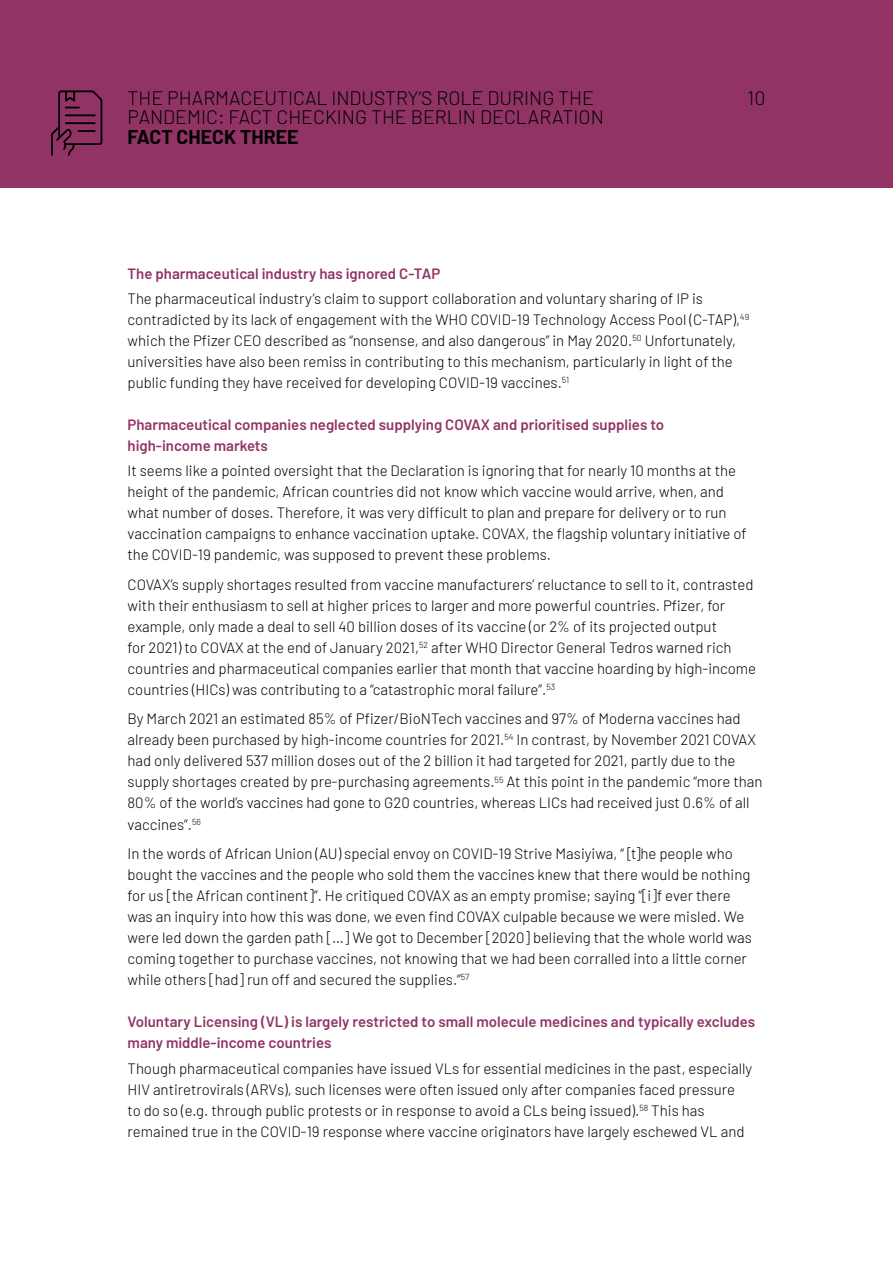
<style>
.page{position:relative;width:893px;height:1263px;background:#fff}
.page>*{position:absolute;margin:0;border:0;box-sizing:border-box;transform-origin:0 0}
.t1{font:300 19.5px "Barlow";color:#000}
.t2{font:700 19.5px "Barlow";color:#000}
.t3{font:300 15px/21px "Barlow";color:#000}
.t4{font:600 15px/21px "Barlow";color:#913465}
</style>
<div class="page">
<div style="left:0;top:0;width:893px;height:187px;background:#913465"></div>
<svg style="left:51px;top:90px;width:52px;height:66px"></svg>
<h1 class="t1" style="left:128px;top:84px;width:468px">THE PHARMACEUTICAL INDUSTRY’S ROLE DURING THE</h1>
<h1 class="t1" style="left:748px;top:84px;width:19px">10</h1>
<h1 class="t1" style="left:128px;top:103px;width:478px">PANDEMIC: FACT CHECKING THE BERLIN DECLARATION</h1>
<h1 class="t2" style="left:128px;top:122px;width:172px">FACT CHECK THREE</h1>
<p class="t4" style="left:128px;top:263px;width:314px">The pharmaceutical industry has ignored C-TAP</p>
<p class="t3" style="left:128px;top:287px;width:623px">The pharmaceutical industry’s claim to support collaboration and voluntary sharing of IP is contradicted by its lack of engagement with the WHO COVID-19 Technology Access Pool (C-TAP),<sup>49 </sup>which the Pfizer CEO described as “nonsense, and also dangerous” in May 2020.<sup>50</sup> Unfortunately, universities have also been remiss in contributing to this mechanism, particularly in light of the public funding they have received for developing COVID-19 vaccines.<sup>51</sup></p>
<p class="t4" style="left:128px;top:414px;width:538px">Pharmaceutical companies neglected supplying COVAX and prioritised supplies to high-income markets</p>
<p class="t3" style="left:128px;top:459px;width:621px">It seems like a pointed oversight that the Declaration is ignoring that for nearly 10 months at the height of the pandemic, African countries did not know which vaccine would arrive, when, and what number of doses. Therefore, it was very difficult to plan and prepare for delivery or to run vaccination campaigns to enhance vaccination uptake. COVAX, the flagship voluntary initiative of the COVID-19 pandemic, was supposed to prevent these problems.</p>
<p class="t3" style="left:128px;top:573px;width:630px">COVAX’s supply shortages resulted from vaccine manufacturers’ reluctance to sell to it, contrasted with their enthusiasm to sell at higher prices to larger and more powerful countries. Pfizer, for example, only made a deal to sell 40 billion doses of its vaccine (or 2% of its projected output<br>for 2021) to COVAX at the end of January 2021,<sup>52</sup> after WHO Director General Tedros warned rich countries and pharmaceutical companies earlier that month that vaccine hoarding by high-income countries (HICs) was contributing to a “catastrophic moral failure”.<sup>53</sup></p>
<p class="t3" style="left:128px;top:707px;width:636px">By March 2021 an estimated 85% of Pfizer/BioNTech vaccines and 97% of Moderna vaccines had already been purchased by high-income countries for 2021.<sup>54</sup> In contrast, by November 2021 COVAX had only delivered 537 million doses out of the 2 billion it had targeted for 2021, partly due to the supply shortages created by pre-purchasing agreements.<sup>55</sup> At this point in the pandemic “more than 80% of the world’s vaccines had gone to G20 countries, whereas LICs had received just 0.6% of all vaccines”.<sup>56</sup></p>
<p class="t3" style="left:128px;top:842px;width:626px">In the words of African Union (AU) special envoy on COVID-19 Strive Masiyiwa, “ [t]he people who bought the vaccines and the people who sold them the vaccines knew that there would be nothing for us [the African continent]”. He critiqued COVAX as an empty promise; saying “[i]f ever there was an inquiry into how this was done, we even find COVAX culpable because we were misled. We were led down the garden path […] We got to December [2020] believing that the whole world was coming together to purchase vaccines, not knowing that we had been corralled into a little corner while others [had] run off and secured the supplies.”<sup>57</sup></p>
<p class="t4" style="left:128px;top:1011px;width:629px">Voluntary Licensing (VL) is largely restricted to small molecule medicines and typically excludes many middle-income countries</p>
<p class="t3" style="left:128px;top:1056px;width:626px">Though pharmaceutical companies have issued VLs for essential medicines in the past, especially HIV antiretrovirals (ARVs), such licenses were often issued only after companies faced pressure<br>to do so (e.g. through public protests or in response to avoid a CLs being issued).<sup>58</sup> This has remained true in the COVID-19 response where vaccine originators have largely eschewed VL and</p>
</div>
